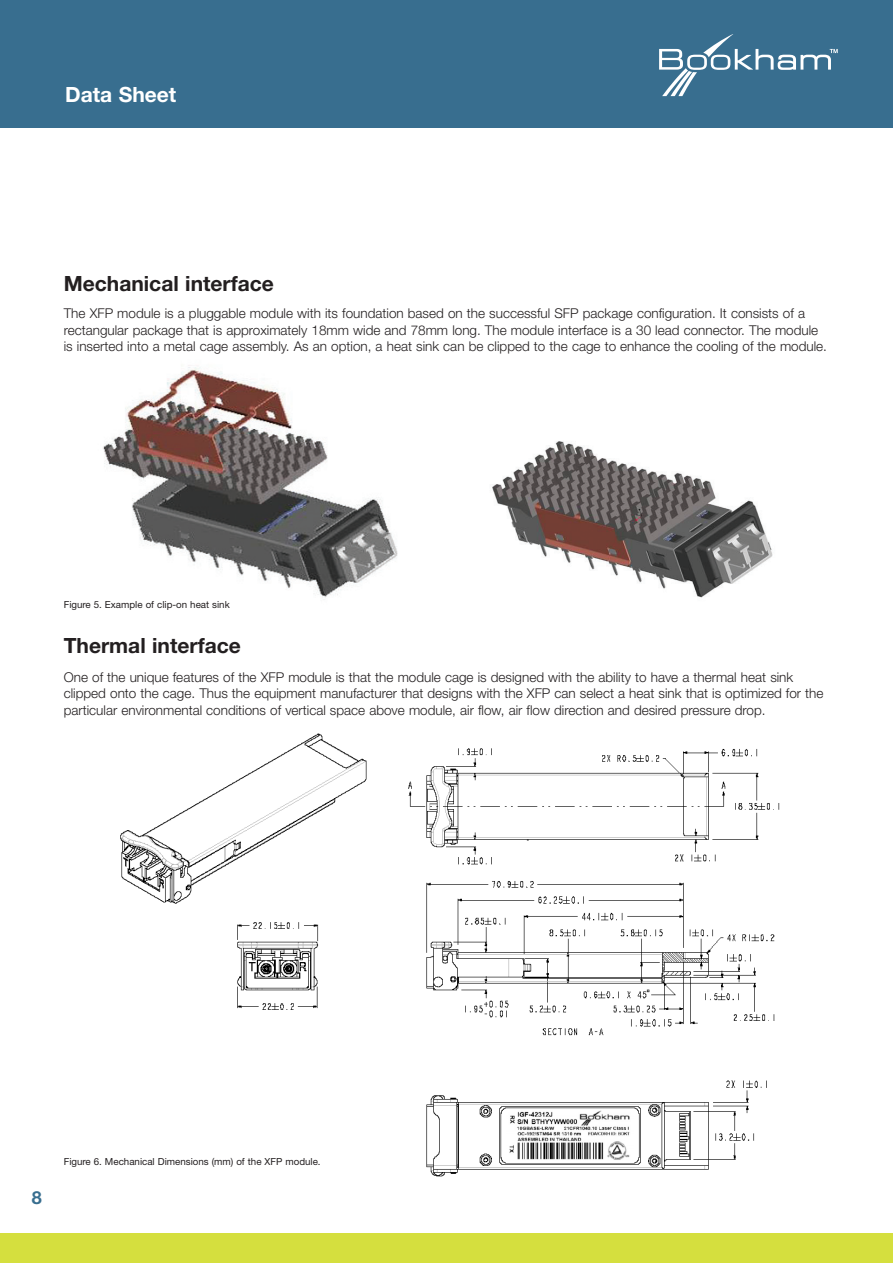
<style>
.page{position:relative;width:893px;height:1263px;background:#fff}
.page>*{position:absolute;margin:0;border:0;box-sizing:border-box;transform-origin:0 0}
.t1{font:700 21px "Helvetica Neue";color:#231f20}
.t2{font:700 21px "Helvetica Neue";color:#fff}
.t3{font:700 18px "Helvetica Neue";color:#386e8f}
.t4{font:300 13.5px/16.5px "Helvetica Neue";color:#231f20}
.t5{font:9.75px "Helvetica Neue";color:#231f20}
</style>
<div class="page">
<img style="left:103px;top:365px;width:295px;height:233px">
<img style="left:492px;top:441px;width:281px;height:157px">
<div style="left:0;top:0;width:893px;height:128px;background:#386e8f"></div>
<svg style="left:659px;top:34px;width:179px;height:62px"></svg>
<div style="left:0;top:1233px;width:893px;height:30px;background:#d5df3e"></div>
<img style="left:120px;top:733px;width:660px;height:444px">
<img style="left:507px;top:1111px;width:127px;height:51px">
<h1 class="t2" style="left:65px;top:87px;width:113px">Data Sheet</h1>
<h1 class="t1" style="left:64px;top:276px;width:212px">Mechanical interface</h1>
<p class="t4" style="left:64px;top:306px;width:765px">The XFP module is a pluggable module with its foundation based on the successful SFP package configuration. It consists of a rectangular package that is approximately 18mm wide and 78mm long. The module interface is a 30 lead connector. The module is inserted into a metal cage assembly. As an option, a heat sink can be clipped to the cage to enhance the cooling of the module.</p>
<p class="t5" style="left:64px;top:601px;width:167px">Figure 5. Example of clip-on heat sink</p>
<h1 class="t1" style="left:64px;top:638px;width:179px">Thermal interface</h1>
<p class="t4" style="left:64px;top:670px;width:761px">One of the unique features of the XFP module is that the module cage is designed with the ability to have a thermal heat sink clipped onto the cage. Thus the equipment manufacturer that designs with the XFP can select a heat sink that is optimized for the particular environmental conditions of vertical space above module, air flow, air flow direction and desired pressure drop.</p>
<h2 class="t3" style="left:32px;top:1191px;width:12px">8</h2>
<p class="t5" style="left:64px;top:1158px;width:258px">Figure 6. Mechanical Dimensions (mm) of the XFP module.</p>
</div>
